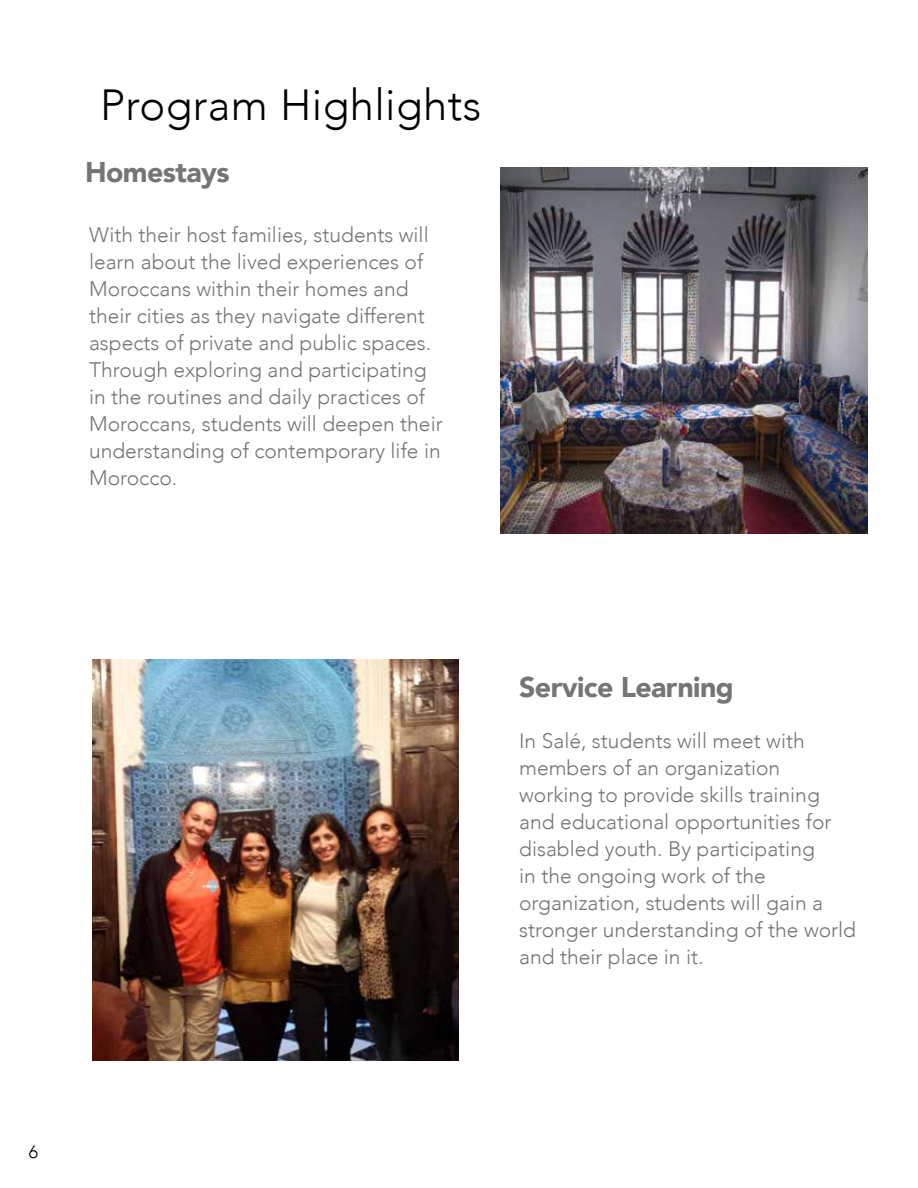
<style>
.page{position:relative;width:918px;height:1188px;background:#fff}
.page>*{position:absolute;margin:0;border:0;box-sizing:border-box;transform-origin:0 0}
.t1{font:300 43.5px "Avenir";letter-spacing:.01em;color:#000}
.t2{font:900 28.5px "Avenir";letter-spacing:-.02em;color:#737577}
.t3{font:300 21px/27px "Avenir";color:#737577}
.t4{font:300 18px "Avenir";color:#000}
</style>
<div class="page">
<img style="left:501px;top:168px;width:367px;height:365px">
<img style="left:92px;top:659px;width:367px;height:401px">
<h1 class="t1" style="left:100px;top:79px;width:383px">Program Highlights</h1>
<h2 class="t2" style="left:85px;top:147px;width:146px">Homestays</h2>
<p class="t3" style="left:89px;top:222px;width:355px">With their host families, students will learn about the lived experiences of Moroccans within their homes and their cities as they navigate different aspects of private and public spaces.<br>Through exploring and participating in the routines and daily practices of Moroccans, students will deepen their understanding of contemporary life in Morocco.</p>
<p class="t4" style="left:29px;top:1141px;width:11px">6</p>
<h2 class="t2" style="left:519px;top:662px;width:216px">Service Learning</h2>
<p class="t3" style="left:519px;top:728px;width:338px">In Salé, students will meet with members of an organization working to provide skills training and educational opportunities for disabled youth. By participating<br>in the ongoing work of the organization, students will gain a stronger understanding of the world and their place in it.</p>
</div>
